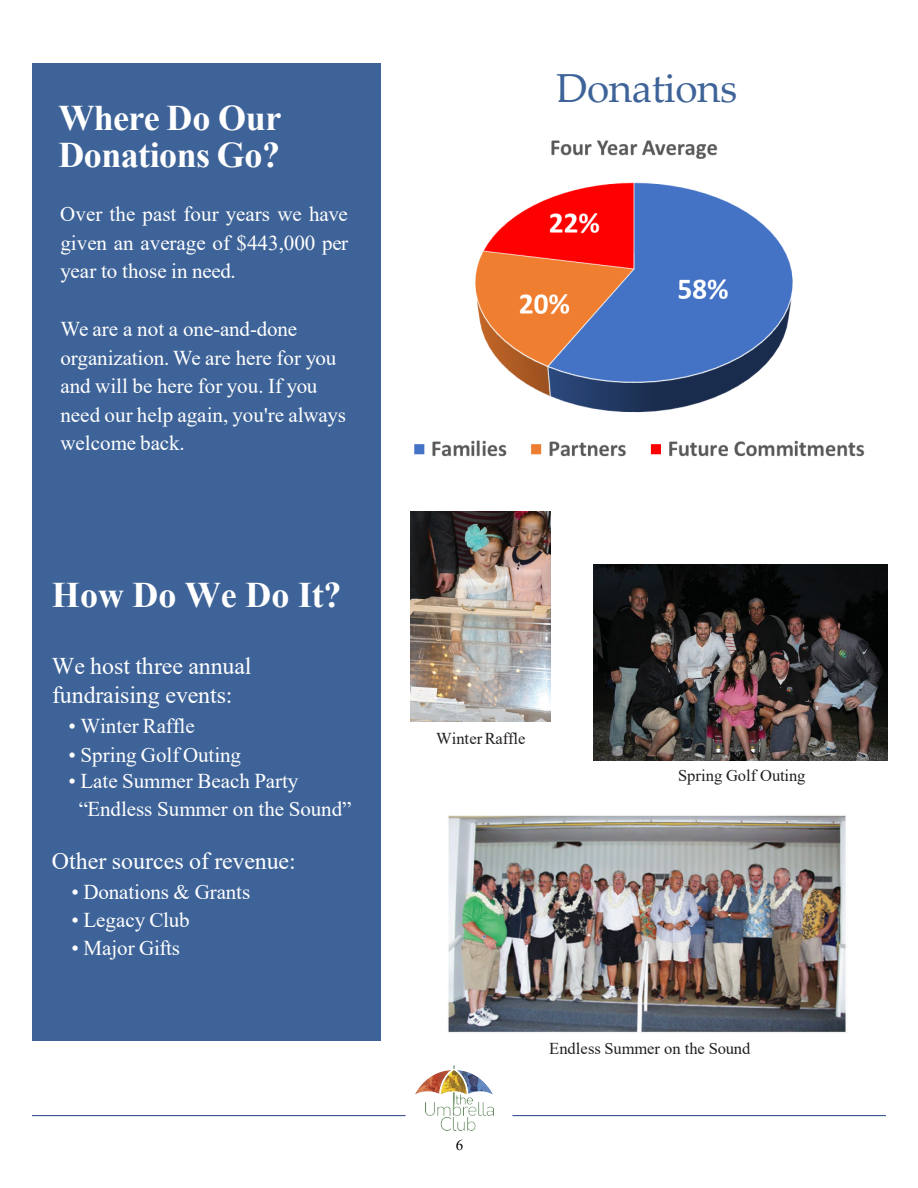
<style>
.page{position:relative;width:918px;height:1188px;background:#fff}
.page>*{position:absolute;margin:0;border:0;box-sizing:border-box;transform-origin:0 0}
.t1{font:40.5px "Palatino Linotype";letter-spacing:-.015em;color:#3e6398}
.t2{font:700 36px/37.7px "Times New Roman";letter-spacing:-.015em;color:#fff}
.t3{font:24px/28.8px "Times New Roman";letter-spacing:-.005em;color:#fff}
.t4{font:21px/28.5px "Times New Roman";letter-spacing:-.005em;color:#fff}
.t5{font:16.5px "Times New Roman";color:#231f20}
.t6{font:15px "Times New Roman";color:#010202}
</style>
<div class="page">
<div style="left:32px;top:64px;width:349px;height:977px;background:#3e6398"></div>
<img style="left:425px;top:1093px;width:69px;height:37px">
<img style="left:415px;top:1066px;width:77px;height:44px">
<hr style="left:32px;top:1115px;width:374px;height:1px;background:#204080">
<hr style="left:512px;top:1115px;width:374px;height:1px;background:#204080">
<img style="left:411px;top:512px;width:140px;height:210px">
<img style="left:593px;top:564px;width:294px;height:196px">
<img style="left:448px;top:815px;width:398px;height:218px">
<img style="left:414px;top:140px;width:451px;height:317px">
<p class="t2" style="left:59px;top:98px;width:224px">Where Do Our<br>Donations Go?</p>
<p class="t4" style="left:60px;top:199px;width:289px;text-align:justify">Over the past four years we have given an average of $443,000 per year to those in need.</p>
<p class="t4" style="left:60px;top:314px;width:287px">We are a not a one-and-done organization. We are here for you and will be here for you. If you need our help again, you're always welcome back.</p>
<p class="t2" style="left:52px;top:575px;width:291px">How Do We Do It?</p>
<p class="t3" style="left:52px;top:651px;width:201px">We host three annual fundraising events:</p>
<p class="t4" style="left:69px;top:712px;width:128px">• Winter Raffle</p>
<p class="t4" style="left:69px;top:740px;width:174px">• Spring Golf Outing</p>
<p class="t4" style="left:79px;top:766px;width:274px;text-indent:-10px">• Late Summer Beach Party “Endless Summer on the Sound”</p>
<p class="t3" style="left:52px;top:845px;width:245px">Other sources of revenue:</p>
<p class="t4" style="left:72px;top:877px;width:180px">• Donations &amp; Grants</p>
<p class="t4" style="left:72px;top:905px;width:119px">• Legacy Club</p>
<p class="t4" style="left:72px;top:933px;width:110px">• Major Gifts</p>
<h2 class="t1" style="left:557px;top:60px;width:182px">Donations</h2>
<p class="t5" style="left:436px;top:727px;width:91px">Winter Raffle</p>
<p class="t5" style="left:678px;top:764px;width:129px">Spring Golf Outing</p>
<p class="t6" style="left:456px;top:1134px;width:9px">6</p>
<p class="t5" style="left:549px;top:1036px;width:203px">Endless Summer on the Sound</p>
</div>
